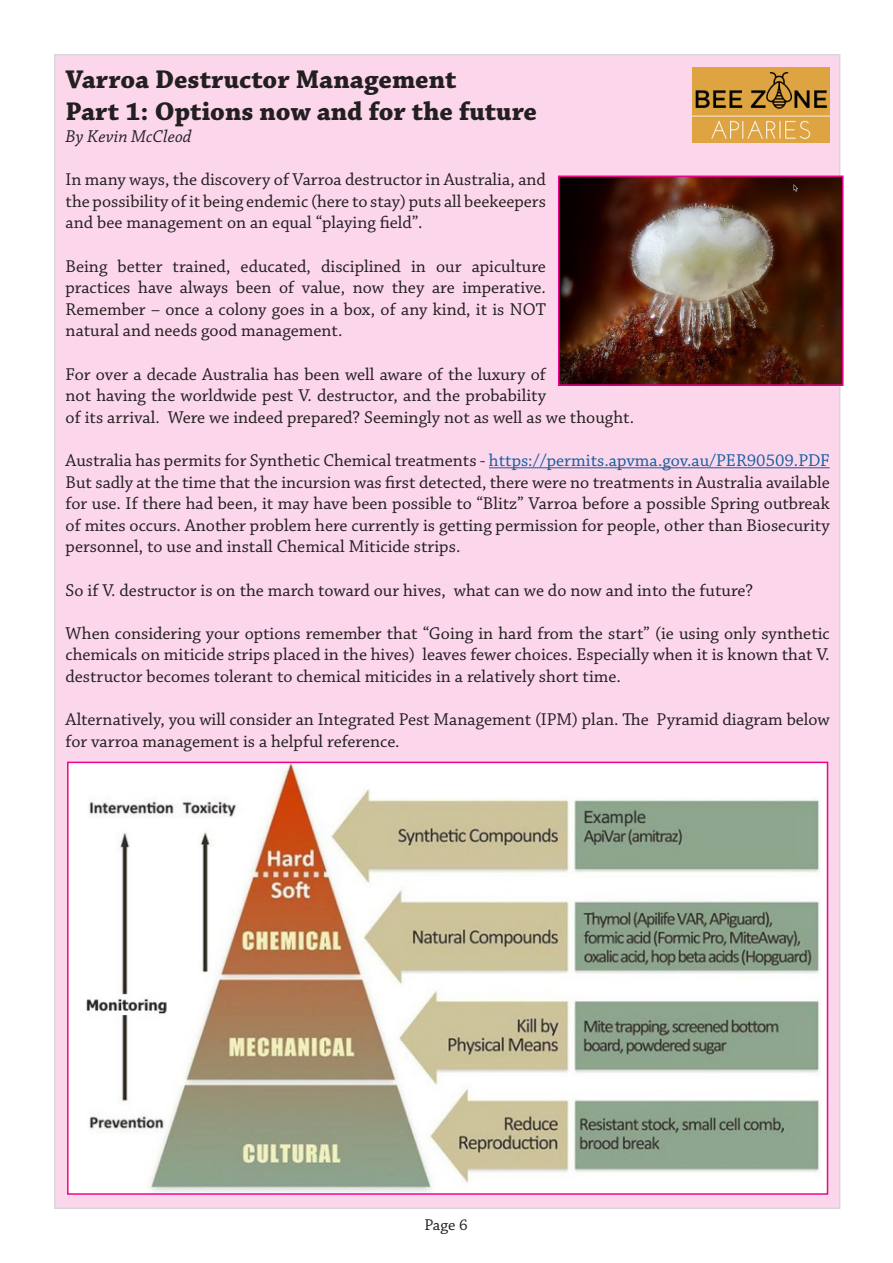
<style>
.page{position:relative;width:893px;height:1263px;background:#fff}
.page>*{position:absolute;margin:0;border:0;box-sizing:border-box;transform-origin:0 0}
.t1{font:700 27px/32.4px "Chaparral Pro";color:#231f20}
.t2{font:18px/21.6px "Chaparral Pro";color:#231f20;text-align:justify}
.t3{font:italic 18px "Chaparral Pro";letter-spacing:.005em;color:#231f20}
.t4{font:16.5px "Chaparral Pro";color:#231f20}
.s1{color:#175d9e}
</style>
<div class="page">
<div style="left:54px;top:54px;width:786px;height:1155px;background:#fcd7ec"></div>
<hr style="left:489px;top:467px;width:341px;height:1px;background:#175d9e">
<img style="left:692px;top:68px;width:137px;height:75px">
<img style="left:561px;top:179px;width:280px;height:204px">
<div style="left:558px;top:176px;width:286px;height:210px;border:2px solid #ed028c"></div>
<img style="left:70px;top:765px;width:755px;height:427px">
<div style="left:67px;top:762px;width:761px;height:433px;border:2px solid #ed028c"></div>
<h1 class="t1" style="left:66px;top:64px;width:473px">Varroa Destructor Management<br>Part 1: Options now and for the future</h1>
<p class="t3" style="left:66px;top:126px;width:127px">By Kevin McCleod</p>
<p class="t2" style="left:66px;top:169px;width:482px">In many ways, the discovery of Varroa destructor in Australia, and the possibility of it being endemic (here to stay) puts all beekeepers and bee management on an equal “playing field”.</p>
<p class="t2" style="left:66px;top:256px;width:482px">Being better trained, educated, disciplined in our apiculture practices have always been of value, now they are imperative.<br>Remember – once a colony goes in a box, of any kind, it is NOT natural and needs good management.</p>
<p class="t2" style="left:66px;top:364px;width:570px;text-align:left">For over a decade Australia has been well aware of the luxury of<br>not having the worldwide pest V. destructor, and the probability<br>of its arrival. Were we indeed prepared? Seemingly not as well as we thought.</p>
<p class="t2" style="left:66px;top:450px;width:766px">Australia has permits for Synthetic Chemical treatments - <span class="s1">https://permits.apvma.gov.au/PER90509.PDF </span>But sadly at the time that the incursion was first detected, there were no treatments in Australia available for use. If there had been, it may have been possible to “Blitz” Varroa before a possible Spring outbreak of mites occurs. Another problem here currently is getting permission for people, other than Biosecurity personnel, to use and install Chemical Miticide strips.</p>
<p class="t2" style="left:66px;top:580px;width:689px">So if V. destructor is on the march toward our hives, what can we do now and into the future?</p>
<p class="t2" style="left:66px;top:623px;width:766px">When considering your options remember that “Going in hard from the start” (ie using only synthetic chemicals on miticide strips placed in the hives) leaves fewer choices. Especially when it is known that V. destructor becomes tolerant to chemical miticides in a relatively short time.</p>
<p class="t2" style="left:66px;top:709px;width:766px">Alternatively, you will consider an Integrated Pest Management (IPM) plan. The Pyramid diagram below for varroa management is a helpful reference.</p>
<p class="t4" style="left:424px;top:1215px;width:45px">Page 6</p>
</div>
